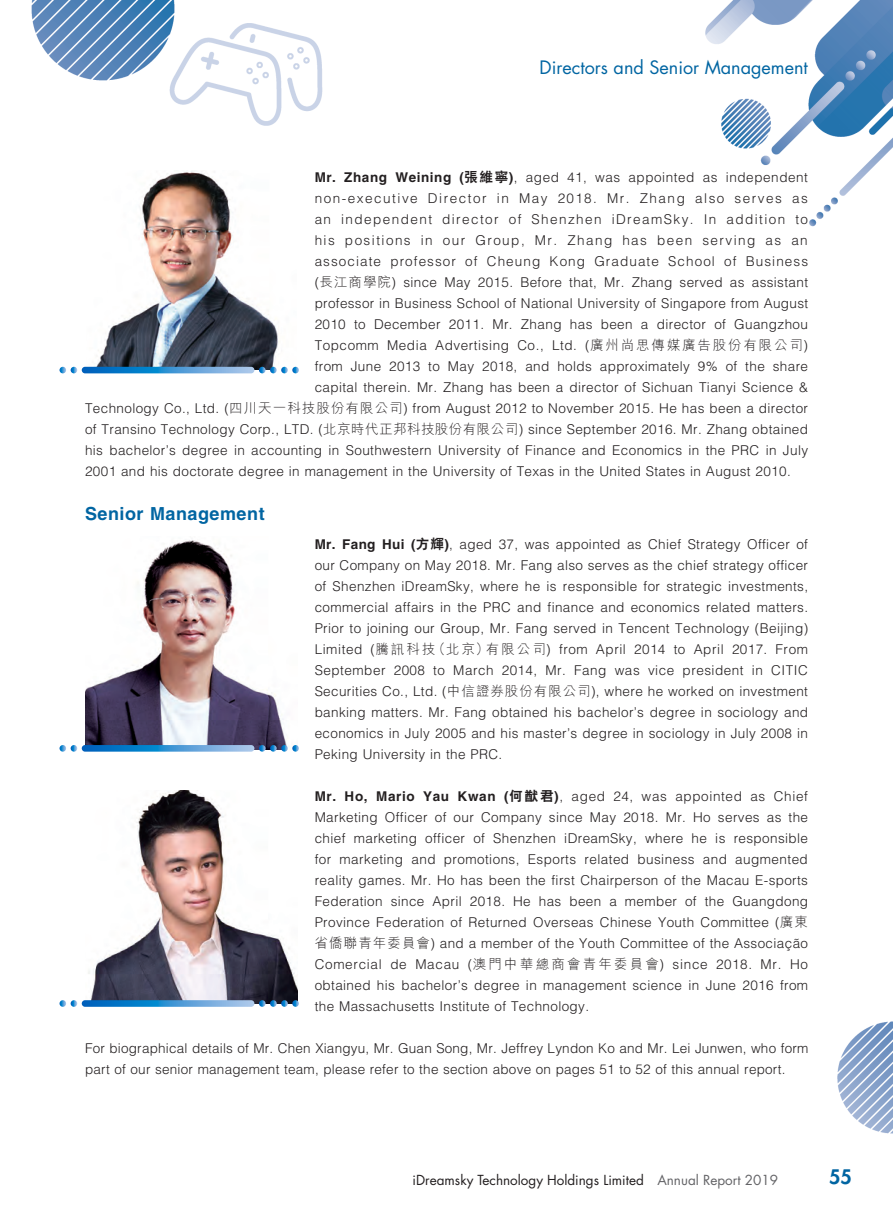
<style>
.page{position:relative;width:893px;height:1212px;background:#fff}
.page>*{position:absolute;margin:0;border:0;box-sizing:border-box;transform-origin:0 0}
.t1{font:800 19.5px "Futura Std";color:#0165a2}
.t2{font:18px "Futura Std";color:#0165a2}
._01_H1{font:700 18px "Helvetica LT Std";letter-spacing:.03em;color:#0165a2}
._00_txt{font:300 13.5px/21px "Helvetica LT Std";letter-spacing:.03em;color:#231f20;text-align:justify}
._00_txt-2{font:300 13.5px "Helvetica LT Std";letter-spacing:.08em;color:#231f20}
._00_txt-3{font:300 13.5px "Helvetica LT Std";letter-spacing:.105em;color:#231f20}
._00_txt-4{font:300 13.5px "Helvetica LT Std";letter-spacing:.115em;color:#231f20}
.t3{font:13.5px "Futura Std";color:#231f20}
._00_txt-5{font:300 13.5px "Helvetica LT Std";letter-spacing:.11em;color:#231f20}
.s1{font-weight:700}
.s2{font-family:"C Hei 2 HK";font-weight:800}
.s3{font-family:"M Hei HK"}
.s4{color:#636366}
</style>
<div class="page">
<img style="left:31px;top:0;width:862px;height:1134px">
<img style="left:85px;top:537px;width:213px;height:212px">
<img style="left:85px;top:791px;width:213px;height:212px">
<img style="left:86px;top:170px;width:211px;height:200px">
<svg style="left:82px;top:367px;width:172px;height:6px"></svg>
<svg style="left:259px;top:367px;width:40px;height:6px"></svg>
<svg style="left:60px;top:367px;width:17px;height:6px"></svg>
<svg style="left:82px;top:745px;width:172px;height:7px"></svg>
<svg style="left:259px;top:745px;width:40px;height:7px"></svg>
<svg style="left:60px;top:745px;width:17px;height:7px"></svg>
<svg style="left:82px;top:1000px;width:172px;height:7px"></svg>
<svg style="left:259px;top:1000px;width:40px;height:7px"></svg>
<svg style="left:60px;top:1000px;width:17px;height:7px"></svg>
<h2 class="t2" style="left:540px;top:56px;width:270px">Directors and Senior Management</h2>
<p class="_00_txt" style="left:315px;top:166px;width:495px"><span class="s1">Mr. Zhang Weining (</span><span class="s2">張維寧</span><span class="s1">)</span>, aged 41, was appointed as independent</p>
<p class="_00_txt-4" style="left:315px;top:190px;width:495px">non-executive Director in May 2018. Mr. Zhang also serves as</p>
<p class="_00_txt-3" style="left:315px;top:211px;width:495px">an independent director of Shenzhen iDreamSky. In addition to</p>
<p class="_00_txt-5" style="left:315px;top:232px;width:495px">his positions in our Group, Mr. Zhang has been serving as an</p>
<p class="_00_txt-2" style="left:315px;top:253px;width:495px">associate professor of Cheung Kong Graduate School of Business</p>
<p class="_00_txt" style="left:315px;top:271px;width:495px">(<span class="s3">長江商學院</span>) since May 2015. Before that, Mr. Zhang served as assistant</p>
<p class="_00_txt" style="left:315px;top:293px;width:495px">professor in Business School of National University of Singapore from August</p>
<p class="_00_txt" style="left:315px;top:314px;width:495px">2010 to December 2011. Mr. Zhang has been a director of Guangzhou</p>
<p class="_00_txt" style="left:315px;top:335px;width:495px">Topcomm Media Advertising Co., Ltd. (<span class="s3">廣州尚思傳媒廣告股份有限公司</span>)</p>
<p class="_00_txt" style="left:315px;top:356px;width:495px">from June 2013 to May 2018, and holds approximately 9% of the share</p>
<p class="_00_txt" style="left:315px;top:377px;width:495px">capital therein. Mr. Zhang has been a director of Sichuan Tianyi Science &amp;</p>
<p class="_00_txt" style="left:85px;top:398px;width:725px">Technology Co., Ltd. (<span class="s3">四川天一科技股份有限公司</span>) from August 2012 to November 2015. He has been a director</p>
<p class="_00_txt" style="left:85px;top:419px;width:724px">of Transino Technology Corp., LTD. (<span class="s3">北京時代正邦科技股份有限公司</span>) since September 2016. Mr. Zhang obtained</p>
<p class="_00_txt" style="left:85px;top:440px;width:725px">his bachelor’s degree in accounting in Southwestern University of Finance and Economics in the PRC in July</p>
<p class="_00_txt" style="left:85px;top:461px;width:707px">2001 and his doctorate degree in management in the University of Texas in the United States in August 2010.</p>
<p class="_01_H1" style="left:85px;top:502px;width:181px">Senior Management</p>
<p class="_00_txt" style="left:315px;top:533px;width:495px"><span class="s1">Mr. Fang Hui (</span><span class="s2">方輝</span><span class="s1">)</span>, aged 37, was appointed as Chief Strategy Officer of our Company on May 2018. Mr. Fang also serves as the chief strategy officer of Shenzhen iDreamSky, where he is responsible for strategic investments, commercial affairs in the PRC and finance and economics related matters.<br>Prior to joining our Group, Mr. Fang served in Tencent Technology (Beijing)<br>Limited (<span class="s3">騰訊科技（北京）有限公司</span>) from April 2014 to April 2017. From September 2008 to March 2014, Mr. Fang was vice president in CITIC Securities Co., Ltd. (<span class="s3">中信證券股份有限公司</span>), where he worked on investment banking matters. Mr. Fang obtained his bachelor’s degree in sociology and economics in July 2005 and his master’s degree in sociology in July 2008 in Peking University in the PRC.</p>
<p class="_00_txt" style="left:315px;top:786px;width:495px"><span class="s1">Mr. Ho, Mario Yau Kwan (</span><span class="s2">何猷君</span><span class="s1">)</span>, aged 24, was appointed as Chief Marketing Officer of our Company since May 2018. Mr. Ho serves as the chief marketing officer of Shenzhen iDreamSky, where he is responsible for marketing and promotions, Esports related business and augmented reality games. Mr. Ho has been the first Chairperson of the Macau E-sports Federation since April 2018. He has been a member of the Guangdong Province Federation of Returned Overseas Chinese Youth Committee (<span class="s3">廣東省僑聯青年委員會</span>) and a member of the Youth Committee of the Associação Comercial de Macau (<span class="s3">澳門中華總商會青年委員會</span>) since 2018. Mr. Ho obtained his bachelor’s degree in management science in June 2016 from the Massachusetts Institute of Technology.</p>
<p class="_00_txt" style="left:85px;top:1038px;width:725px">For biographical details of Mr. Chen Xiangyu, Mr. Guan Song, Mr. Jeffrey Lyndon Ko and Mr. Lei Junwen, who form part of our senior management team, please refer to the section above on pages 51 to 52 of this annual report.</p>
<p class="t3" style="left:413px;top:1171px;width:367px">iDreamsky Technology Holdings Limited <span class="s4">Annual Report 2019</span></p>
<p class="t1" style="left:829px;top:1164px;width:24px">55</p>
</div>
